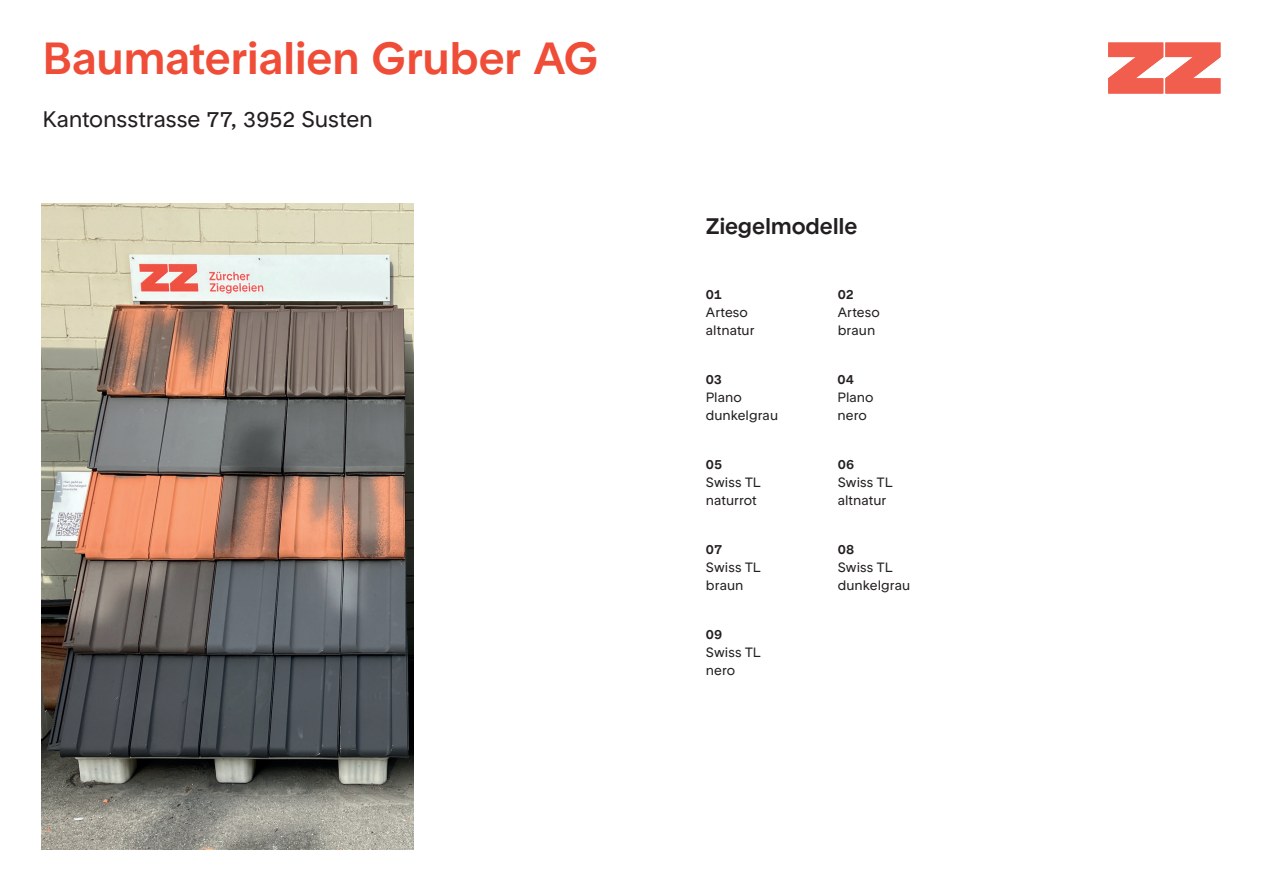
<style>
.page{position:relative;width:1263px;height:893px;background:#fff}
.page>*{position:absolute;margin:0;border:0;box-sizing:border-box;transform-origin:0 0}
.t1{font:500 45px "ZZ Rondelle";letter-spacing:-.01em;color:#ef4d37}
.t2{font:22.5px "ZZ Rondelle";letter-spacing:-.01em;color:#231f20}
.t3{font:500 22.5px "ZZ Rondelle";letter-spacing:-.005em;color:#231f20}
.t4{font:13.5px/18px "ZZ Rondelle";color:#231f20}
.t5{font:500 13.5px "ZZ Rondelle";letter-spacing:.01em;color:#231f20}
</style>
<div class="page">
<svg style="left:1108px;top:43px;width:112px;height:51px"></svg>
<img style="left:42px;top:204px;width:371px;height:646px">
<h1 class="t1" style="left:43px;top:31px;width:557px">Baumaterialien Gruber AG</h1>
<h2 class="t2" style="left:43px;top:106px;width:332px">Kantonsstrasse 77, 3952 Susten</h2>
<h2 class="t3" style="left:706px;top:213px;width:153px">Ziegelmodelle</h2>
<p class="t5" style="left:706px;top:286px;width:18px">01</p>
<p class="t4" style="left:706px;top:303px;width:50px">Arteso altnatur</p>
<p class="t5" style="left:706px;top:371px;width:18px">03</p>
<p class="t4" style="left:706px;top:388px;width:74px">Plano dunkelgrau</p>
<p class="t5" style="left:706px;top:456px;width:18px">05</p>
<p class="t4" style="left:706px;top:473px;width:56px">Swiss TL naturrot</p>
<p class="t5" style="left:706px;top:541px;width:18px">07</p>
<p class="t4" style="left:706px;top:558px;width:56px">Swiss TL braun</p>
<p class="t5" style="left:706px;top:626px;width:18px">09</p>
<p class="t4" style="left:706px;top:643px;width:56px">Swiss TL nero</p>
<p class="t5" style="left:838px;top:286px;width:18px">02</p>
<p class="t4" style="left:838px;top:303px;width:44px">Arteso braun</p>
<p class="t5" style="left:837px;top:371px;width:18px">04</p>
<p class="t4" style="left:837px;top:388px;width:38px">Plano nero</p>
<p class="t5" style="left:838px;top:456px;width:18px">06</p>
<p class="t4" style="left:838px;top:473px;width:56px">Swiss TL altnatur</p>
<p class="t5" style="left:838px;top:541px;width:18px">08</p>
<p class="t4" style="left:838px;top:558px;width:74px">Swiss TL dunkelgrau</p>
</div>
